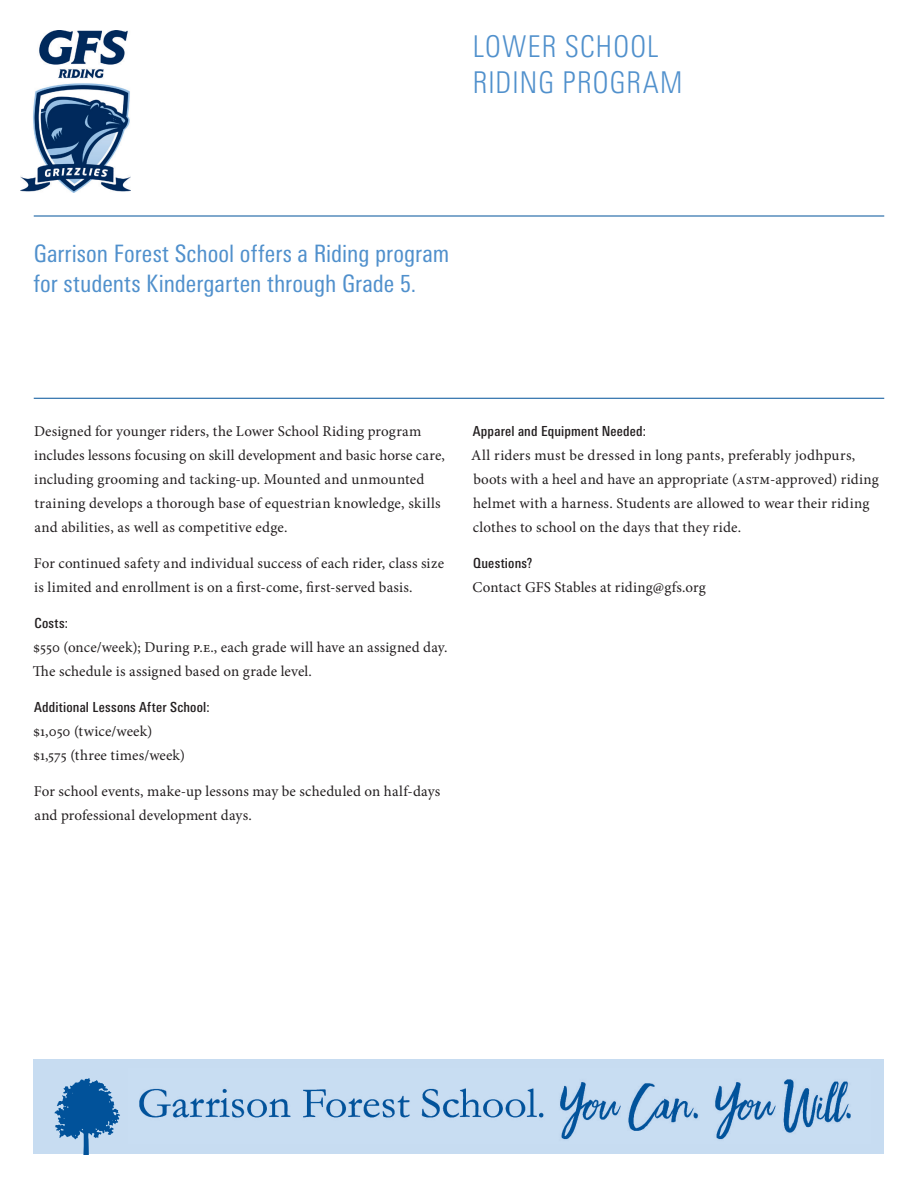
<style>
.page{position:relative;width:918px;height:1188px;background:#fff}
.page>*{position:absolute;margin:0;border:0;box-sizing:border-box;transform-origin:0 0}
.t1{font:300 condensed 30px/36px "LT Univers";letter-spacing:.02em;color:#5090cc}
.t2{font:condensed 24px/30px "LT Univers";color:#5090cc}
.t3{font:15px/24px "Minion Pro";letter-spacing:.01em;color:#231f20}
.t4{font:500 condensed 13.8px "LT Univers";letter-spacing:.015em;color:#231f20}
</style>
<div class="page">
<img style="left:20px;top:30px;width:110px;height:162px">
<hr style="left:34px;top:216px;width:850px;height:1px;background:#01529a">
<hr style="left:34px;top:398px;width:850px;height:1px;background:#01529a">
<div style="left:34px;top:1060px;width:850px;height:94px;background:#c7dcf1"></div>
<svg style="left:55px;top:1078px;width:65px;height:76px"></svg>
<img style="left:139px;top:1079px;width:712px;height:61px">
<h1 class="t1" style="left:472px;top:29px;width:212px">LOWER SCHOOL<br>RIDING PROGRAM</h1>
<h2 class="t2" style="left:34px;top:238px;width:417px">Garrison Forest School offers a Riding program for students Kindergarten through Grade 5.</h2>
<p class="t3" style="left:34px;top:419px;width:412px">Designed for younger riders, the Lower School Riding program includes lessons focusing on skill development and basic horse care, including grooming and tacking-up. Mounted and unmounted training develops a thorough base of equestrian knowledge, skills and abilities, as well as competitive edge.</p>
<p class="t3" style="left:34px;top:551px;width:412px">For continued safety and individual success of each rider, class size is limited and enrollment is on a first-come, first-served basis.</p>
<p class="t4" style="left:34px;top:615px;width:35px">Costs:</p>
<p class="t3" style="left:33px;top:635px;width:416px">$550 (once/week); During p.e., each grade will have an assigned day.<br>The schedule is assigned based on grade level.</p>
<p class="t4" style="left:34px;top:699px;width:177px">Additional Lessons After School:</p>
<p class="t3" style="left:33px;top:719px;width:153px">$1,050 (twice/week) $1,575 (three times/week)</p>
<p class="t3" style="left:34px;top:779px;width:408px">For school events, make-up lessons may be scheduled on half-days and professional development days.</p>
<p class="t4" style="left:473px;top:423px;width:175px">Apparel and Equipment Needed:</p>
<p class="t3" style="left:471px;top:443px;width:409px">All riders must be dressed in long pants, preferably jodhpurs, boots with a heel and have an appropriate (ASTM-approved) riding helmet with a harness. Students are allowed to wear their riding clothes to school on the days that they ride.</p>
<p class="t4" style="left:473px;top:555px;width:61px">Questions?</p>
<p class="t3" style="left:473px;top:575px;width:235px">Contact GFS Stables at riding@gfs.org</p>
</div>
